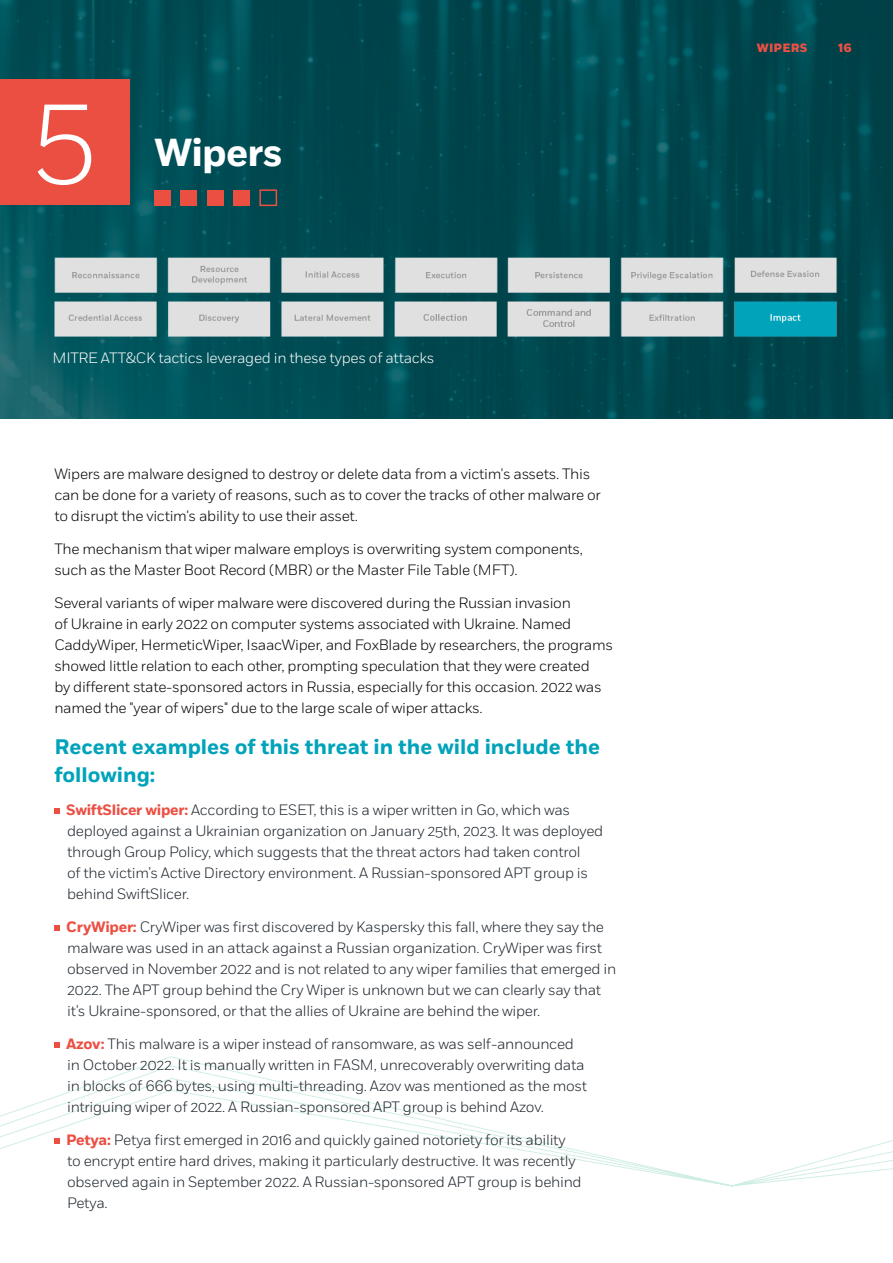
<style>
.page{position:relative;width:893px;height:1263px;background:#fff}
.page>*{position:absolute;margin:0;border:0;box-sizing:border-box;transform-origin:0 0}
.t1{font:300 113.1px "Fort";color:#fff}
.t2{font:700 39px "Fort";letter-spacing:-.02em;color:#fff}
.t3{font:700 21px/28.5px "Fort";color:#00a3ba}
.t4{font:300 15px/21px "Fort";letter-spacing:-.02em;color:#1c242b}
.t5{font:300 15px/21px "Fort";letter-spacing:-.02em;color:#000}
.t6{font:300 15px "Fort";letter-spacing:-.02em;color:#fff}
.t7{font:800 12px "Fort";letter-spacing:.015em;color:#eb5144}
.s1{font-weight:700;color:#eb4f42}
</style>
<div class="page">
<svg style="left:0;top:1056px;width:893px;height:130px"></svg>
<img style="left:0;top:0;width:893px;height:419px">
<div style="left:0;top:80px;width:129px;height:125px;background:#eb4f42"></div>
<div style="left:154px;top:190px;width:17px;height:15px;background:#eb4f42"></div>
<div style="left:181px;top:190px;width:16px;height:15px;background:#eb4f42"></div>
<div style="left:207px;top:190px;width:16px;height:15px;background:#eb4f42"></div>
<div style="left:234px;top:190px;width:16px;height:15px;background:#eb4f42"></div>
<div style="left:259px;top:189px;width:18px;height:17px;border:2px solid #eb4f42"></div>
<svg style="left:54px;top:808px;width:6px;height:6px"></svg>
<svg style="left:54px;top:925px;width:6px;height:6px"></svg>
<svg style="left:54px;top:1042px;width:6px;height:6px"></svg>
<svg style="left:54px;top:1138px;width:6px;height:6px"></svg>
<img style="left:35px;top:243px;width:821px;height:104px">
<h1 class="t1" style="left:32px;top:66px;width:65px">5</h1>
<h2 class="t2" style="left:154px;top:129px;width:130px">Wipers</h2>
<p class="t6" style="left:53px;top:349px;width:383px">MITRE ATT&amp;CK tactics leveraged in these types of attacks</p>
<p class="t5" style="left:54px;top:464px;width:548px">Wipers are malware designed to destroy or delete data from a victim's assets. This can be done for a variety of reasons, such as to cover the tracks of other malware or to disrupt the victim's ability to use their asset.</p>
<p class="t5" style="left:54px;top:539px;width:530px">The mechanism that wiper malware employs is overwriting system components, such as the Master Boot Record (MBR) or the Master File Table (MFT).</p>
<p class="t5" style="left:54px;top:593px;width:560px">Several variants of wiper malware were discovered during the Russian invasion<br>of Ukraine in early 2022 on computer systems associated with Ukraine. Named CaddyWiper, HermeticWiper, IsaacWiper, and FoxBlade by researchers, the programs showed little relation to each other, prompting speculation that they were created<br>by different state-sponsored actors in Russia, especially for this occasion. 2022 was named the "year of wipers" due to the large scale of wiper attacks.</p>
<h3 class="t3" style="left:54px;top:733px;width:547px">Recent examples of this threat in the wild include the following:</h3>
<p class="t4" style="left:66px;top:800px;width:539px"><span class="s1">SwiftSlicer wiper:</span> According to ESET, this is a wiper written in Go, which was deployed against a Ukrainian organization on January 25th, 2023. It was deployed through Group Policy, which suggests that the threat actors had taken control<br>of the victim’s Active Directory environment. A Russian-sponsored APT group is behind SwiftSlicer.</p>
<p class="t4" style="left:66px;top:917px;width:551px"><span class="s1">CryWiper:</span> CryWiper was first discovered by Kaspersky this fall, where they say the malware was used in an attack against a Russian organization. CryWiper was first observed in November 2022 and is not related to any wiper families that emerged in 2022. The APT group behind the Cry Wiper is unknown but we can clearly say that it’s Ukraine-sponsored, or that the allies of Ukraine are behind the wiper.</p>
<p class="t4" style="left:66px;top:1034px;width:522px"><span class="s1">Azov:</span> This malware is a wiper instead of ransomware, as was self-announced in October 2022. It is manually written in FASM, unrecoverably overwriting data in blocks of 666 bytes, using multi-threading. Azov was mentioned as the most intriguing wiper of 2022. A Russian-sponsored APT group is behind Azov.</p>
<p class="t4" style="left:66px;top:1130px;width:517px"><span class="s1">Petya:</span> Petya first emerged in 2016 and quickly gained notoriety for its ability to encrypt entire hard drives, making it particularly destructive. It was recently observed again in September 2022. A Russian-sponsored APT group is behind Petya.</p>
<p class="t7" style="left:757px;top:40px;width:52px">WIPERS</p>
<p class="t7" style="left:838px;top:40px;width:15px">16</p>
</div>
